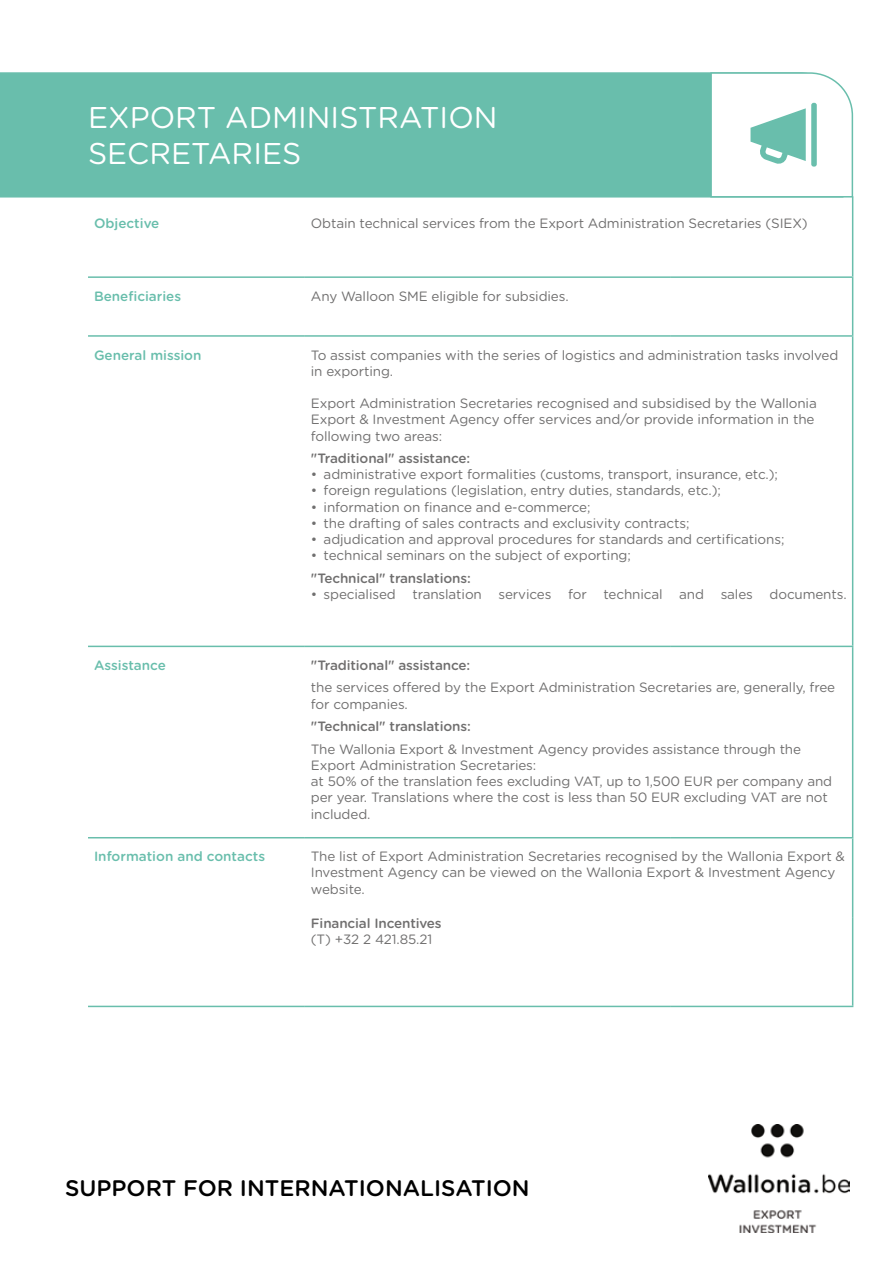
<style>
.page{position:relative;width:893px;height:1263px;background:#fff}
.page>*{position:absolute;margin:0;border:0;box-sizing:border-box;transform-origin:0 0}
.t1{font:30px/36px "Gotham Rounded";color:#fff}
.t2{font:500 22.5px "Gotham Rounded";color:#000}
.t3{font:13.5px/16.2px "Gotham Rounded";letter-spacing:-.01em;color:#706f6f}
.t4{font:500 13.5px "Gotham Rounded";letter-spacing:-.01em;color:#706f6f}
.t5{font:500 13.5px "Gotham Rounded";color:#69beac}
</style>
<div class="page">
<img style="left:708px;top:1124px;width:141px;height:108px">
<hr style="left:852px;top:196px;width:1px;height:80px;background:#69beac">
<hr style="left:852px;top:278px;width:1px;height:57px;background:#69beac">
<hr style="left:852px;top:337px;width:1px;height:309px;background:#69beac">
<hr style="left:852px;top:647px;width:1px;height:190px;background:#69beac">
<hr style="left:852px;top:838px;width:1px;height:79px;background:#69beac">
<hr style="left:88px;top:1006px;width:217px;height:1px;background:#69beac">
<hr style="left:88px;top:276px;width:217px;height:2px;background:#69beac">
<hr style="left:305px;top:276px;width:365px;height:2px;background:#69beac">
<hr style="left:670px;top:276px;width:183px;height:2px;background:#69beac">
<hr style="left:88px;top:335px;width:217px;height:2px;background:#69beac">
<hr style="left:305px;top:335px;width:365px;height:2px;background:#69beac">
<hr style="left:670px;top:335px;width:183px;height:2px;background:#69beac">
<hr style="left:88px;top:646px;width:217px;height:1px;background:#69beac">
<hr style="left:305px;top:646px;width:365px;height:1px;background:#69beac">
<hr style="left:670px;top:646px;width:183px;height:1px;background:#69beac">
<hr style="left:88px;top:837px;width:217px;height:1px;background:#69beac">
<hr style="left:305px;top:837px;width:365px;height:1px;background:#69beac">
<hr style="left:670px;top:837px;width:183px;height:1px;background:#69beac">
<hr style="left:852px;top:917px;width:1px;height:89px;background:#69beac">
<hr style="left:305px;top:1006px;width:365px;height:1px;background:#69beac">
<hr style="left:670px;top:1006px;width:183px;height:1px;background:#69beac">
<div style="left:0;top:72px;width:710px;height:126px;background:#69beac"></div>
<svg style="left:710px;top:72px;width:144px;height:126px"></svg>
<h1 class="t1" style="left:88px;top:98px;width:411px">EXPORT ADMINISTRATION<br>SECRETARIES</h1>
<p class="t5" style="left:94px;top:214px;width:67px">Objective</p>
<p class="t3" style="left:311px;top:215px;width:498px">Obtain technical services from the Export Administration Secretaries (SIEX)</p>
<p class="t5" style="left:94px;top:286px;width:89px">Beneficiaries</p>
<p class="t3" style="left:311px;top:287px;width:259px">Any Walloon SME eligible for subsidies.</p>
<p class="t5" style="left:94px;top:345px;width:109px">General mission</p>
<p class="t3" style="left:311px;top:346px;width:529px">To assist companies with the series of logistics and administration tasks involved in exporting.</p>
<p class="t3" style="left:311px;top:395px;width:507px">Export Administration Secretaries recognised and subsidised by the Wallonia<br>Export &amp; Investment Agency offer services and/or provide information in the following two areas:</p>
<p class="t4" style="left:311px;top:449px;width:161px">"Traditional" assistance:</p>
<p class="t3" style="left:311px;top:466px;width:469px">• administrative export formalities (customs, transport, insurance, etc.);</p>
<p class="t3" style="left:311px;top:482px;width:411px">• foreign regulations (legislation, entry duties, standards, etc.);</p>
<p class="t3" style="left:311px;top:498px;width:281px">• information on finance and e-commerce;</p>
<p class="t3" style="left:311px;top:514px;width:380px">• the drafting of sales contracts and exclusivity contracts;</p>
<p class="t3" style="left:311px;top:531px;width:475px">• adjudication and approval procedures for standards and certifications;</p>
<p class="t3" style="left:311px;top:547px;width:321px">• technical seminars on the subject of exporting;</p>
<p class="t4" style="left:311px;top:568px;width:161px">"Technical" translations:</p>
<p class="t3" style="left:311px;top:586px;width:537px">• specialised translation services for technical and sales documents.</p>
<p class="t5" style="left:94px;top:655px;width:73px">Assistance</p>
<p class="t4" style="left:311px;top:655px;width:161px">"Traditional" assistance:</p>
<p class="t3" style="left:311px;top:679px;width:526px">the services offered by the Export Administration Secretaries are, generally, free for companies.</p>
<p class="t4" style="left:311px;top:717px;width:161px">"Technical" translations:</p>
<p class="t3" style="left:311px;top:740px;width:523px">The Wallonia Export &amp; Investment Agency provides assistance through the Export Administration Secretaries:<br>at 50% of the translation fees excluding VAT, up to 1,500 EUR per company and per year. Translations where the cost is less than 50 EUR excluding VAT are not included.</p>
<p class="t5" style="left:94px;top:847px;width:173px">Information and contacts</p>
<p class="t3" style="left:311px;top:848px;width:536px">The list of Export Administration Secretaries recognised by the Wallonia Export &amp;<br>Investment Agency can be viewed on the Wallonia Export &amp; Investment Agency website.</p>
<p class="t4" style="left:311px;top:913px;width:132px">Financial Incentives</p>
<p class="t3" style="left:311px;top:930px;width:123px">(T) +32 2 421.85.21</p>
<h2 class="t2" style="left:65px;top:1172px;width:466px">SUPPORT FOR INTERNATIONALISATION</h2>
</div>
